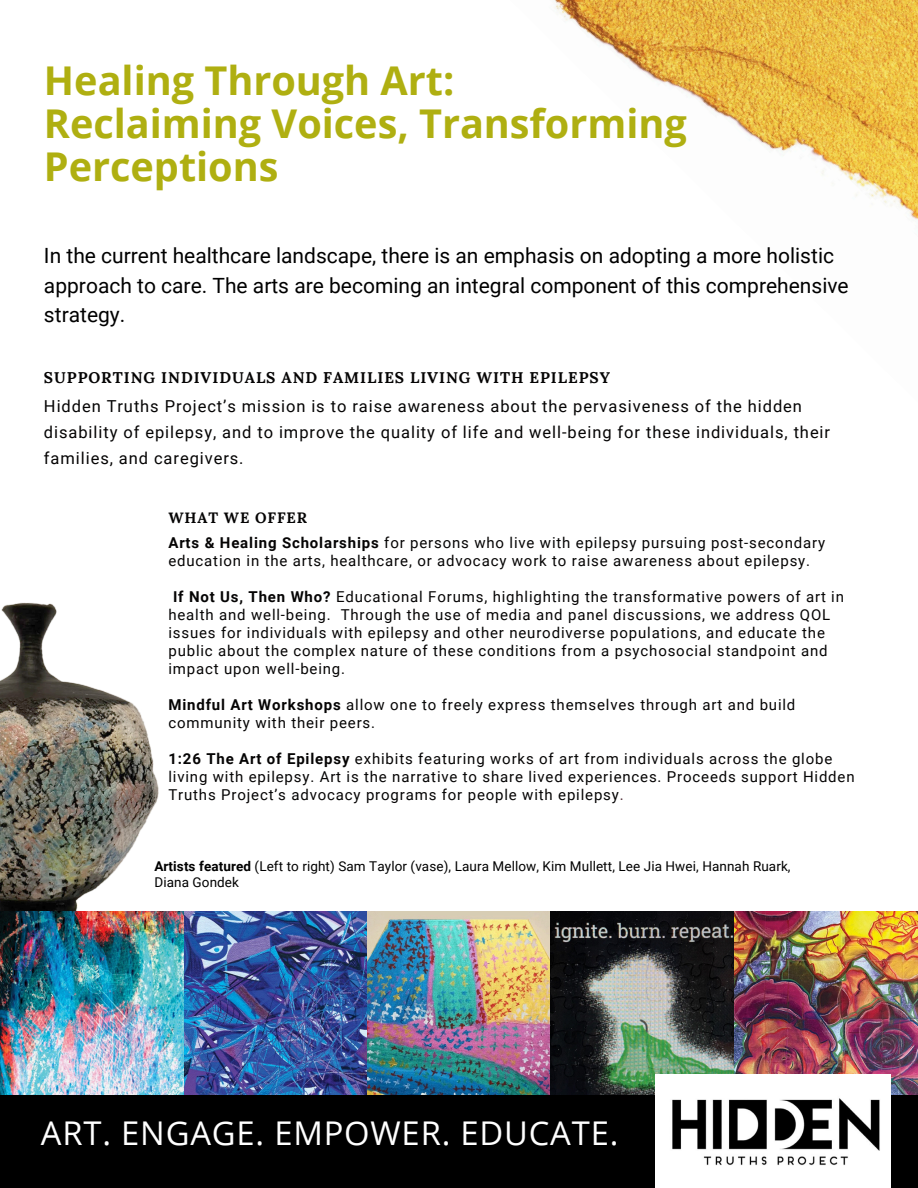
<style>
.page{position:relative;width:918px;height:1188px;background:#fff}
.page>*{position:absolute;margin:0;border:0;box-sizing:border-box;transform-origin:0 0}
.t1{font:700 39.6px/43px "Open Sans";color:#afaf11}
.t2{font:32.7px "Open Sans";letter-spacing:.025em;color:#fff}
.t3{font:21px/29.2px "Roboto";color:#000}
.t4{font:16.5px/25.8px "Roboto";letter-spacing:.055em;color:#050404}
.t5{font:700 15.45px "Lora";letter-spacing:.06em;color:#050404}
.t6{font:15px/18px "Roboto";letter-spacing:.055em;color:#050404}
.t7{font:700 15px "Lora";letter-spacing:.06em;color:#050404}
.t8{font:13.5px/16.8px "Roboto";letter-spacing:.01em;color:#000}
.s1{font-weight:700}
.s2{color:#523039}
</style>
<div class="page">
<img style="left:0;top:602px;width:159px;height:309px">
<div style="left:0;top:1087px;width:918px;height:101px;background:#000"></div>
<img style="left:0;top:911px;width:917px;height:184px">
<div style="left:655px;top:1075px;width:236px;height:113px;background:#fff"></div>
<img style="left:672px;top:1098px;width:208px;height:68px">
<img style="left:554px;top:0;width:364px;height:220px">
<h4 class="t1" style="left:44px;top:58px;width:644px">Healing Through Art:<br>Reclaiming Voices, Transforming<br>Perceptions</h4>
<h5 class="t3" style="left:44px;top:242px;width:806px">In the current healthcare landscape, there is an emphasis on adopting a more holistic approach to care. The arts are becoming an integral component of this comprehensive strategy.</h5>
<h4 class="t5" style="left:44px;top:368px;width:567px">SUPPORTING INDIVIDUALS AND FAMILIES LIVING WITH EPILEPSY</h4>
<h5 class="t4" style="left:44px;top:394px;width:788px">Hidden Truths Project’s mission is to raise awareness about the pervasiveness of the hidden disability of epilepsy, and to improve the quality of life and well-being for these individuals, their families, and caregivers.</h5>
<h5 class="t7" style="left:168px;top:508px;width:140px">WHAT WE OFFER</h5>
<h5 class="t6" style="left:168px;top:534px;width:658px"><span class="s1">Arts &amp; Healing Scholarships</span> for persons who live with epilepsy pursuing post-secondary education in the arts, healthcare, or advocacy work to raise awareness about epilepsy.</h5>
<h5 class="t6" style="left:168px;top:588px;width:677px;text-indent:5px"><span class="s1">If Not Us, Then Who?</span> Educational Forums, highlighting the transformative powers of art in health and well-being. Through the use of media and panel discussions, we address QOL issues for individuals with epilepsy and other neurodiverse populations, and educate the public about the complex nature of these conditions from a psychosocial standpoint and impact upon well-being.</h5>
<p class="t6" style="left:168px;top:696px;width:629px"><span class="s1">Mindful Art Workshops</span> allow one to freely express themselves through art and build community with their peers.</p>
<p class="t6" style="left:168px;top:750px;width:688px"><span class="s1">1:26 The Art of Epilepsy</span> exhibits featuring works of art from individuals across the globe living with epilepsy. Art is the narrative to share lived experiences. Proceeds support Hidden<br>Truths Project’s advocacy programs for people with epilepsy<span class="s2">.</span></p>
<p class="t8" style="left:154px;top:858px;width:638px"><span class="s1">Artists featured</span> (Left to right) Sam Taylor (vase), Laura Mellow, Kim Mullett, Lee Jia Hwei, Hannah Ruark,<br>Diana Gondek</p>
<h1 class="t2" style="left:41px;top:1110px;width:579px">ART. ENGAGE. EMPOWER. EDUCATE.</h1>
</div>
